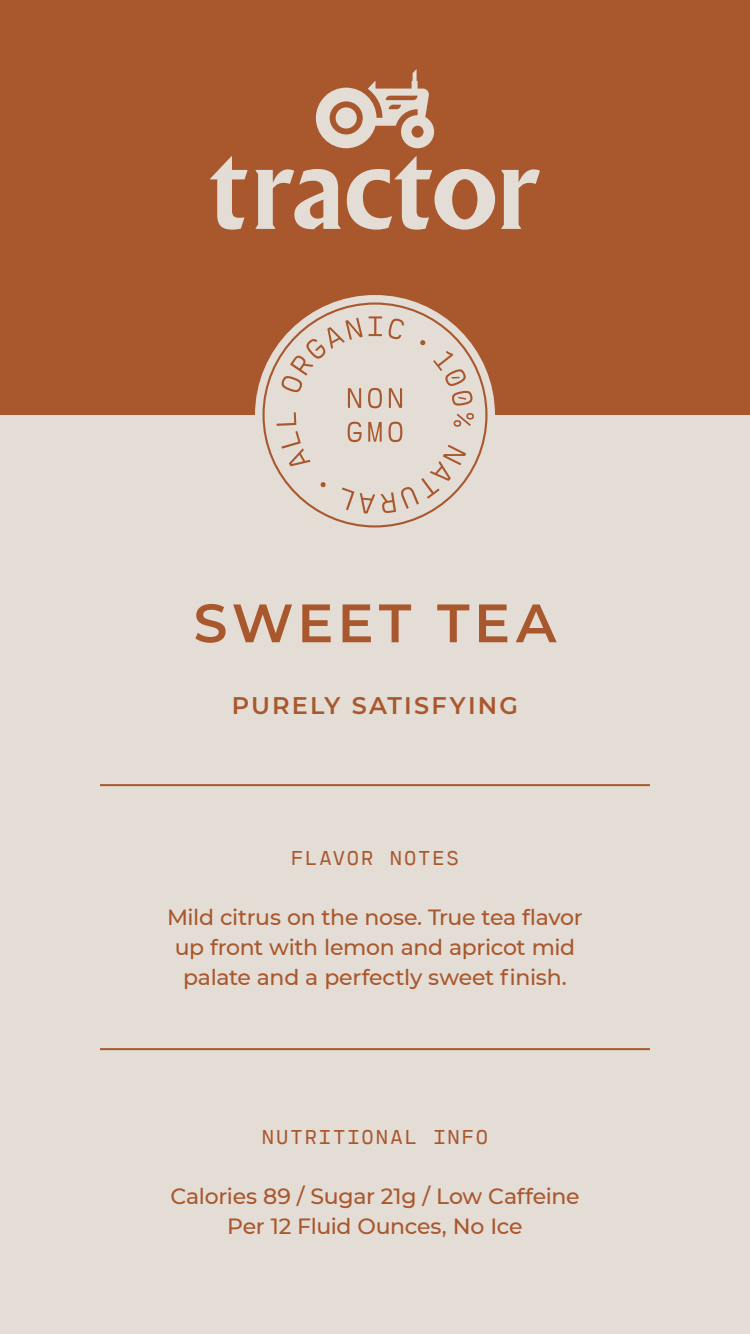
<style>
.page{position:relative;width:750px;height:1334px;background:#e3ddd6}
.page>*{position:absolute;margin:0;border:0;box-sizing:border-box;transform-origin:0 0}
.t1{font:600 54px "Montserrat";letter-spacing:.08em;color:#a9572c}
.t2{font:600 24px "Montserrat";letter-spacing:.09em;color:#a9572c}
.t3{font:500 22px/30px "Montserrat";letter-spacing:-.015em;color:#a9572c;text-align:center}
.t4{font:500 20px "Cartograph Mono CF";letter-spacing:.1em;color:#a9572c}
</style>
<div class="page">
<div style="left:0;top:0;width:750px;height:415px;background:#a9572c"></div>
<div style="left:255px;top:295px;width:240px;height:240px;background:#e3ddd6;border-radius:50%"></div>
<svg style="left:262px;top:302px;width:226px;height:225px"></svg>
<svg style="left:316px;top:69px;width:118px;height:79px"></svg>
<svg style="left:210px;top:156px;width:330px;height:74px"></svg>
<hr style="left:100px;top:784px;width:550px;height:2px;background:#a9572c">
<hr style="left:100px;top:1048px;width:550px;height:2px;background:#a9572c">
<p class="t1" style="left:194px;top:585px;width:364px">SWEET TEA</p>
<p class="t2" style="left:232px;top:689px;width:288px">PURELY SATISFYING</p>
<p class="t4" style="left:291px;top:846px;width:169px">FLAVOR NOTES</p>
<p class="t3" style="left:167px;top:901px;width:417px">Mild citrus on the nose. True tea flavor up front with lemon and apricot mid palate and a perfectly sweet finish.</p>
<p class="t4" style="left:262px;top:1125px;width:228px">NUTRITIONAL INFO</p>
<p class="t3" style="left:170px;top:1180px;width:411px">Calories 89 / Sugar 21g / Low Caffeine</p>
<p class="t3" style="left:227px;top:1210px;width:297px">Per 12 Fluid Ounces, No Ice</p>
</div>
